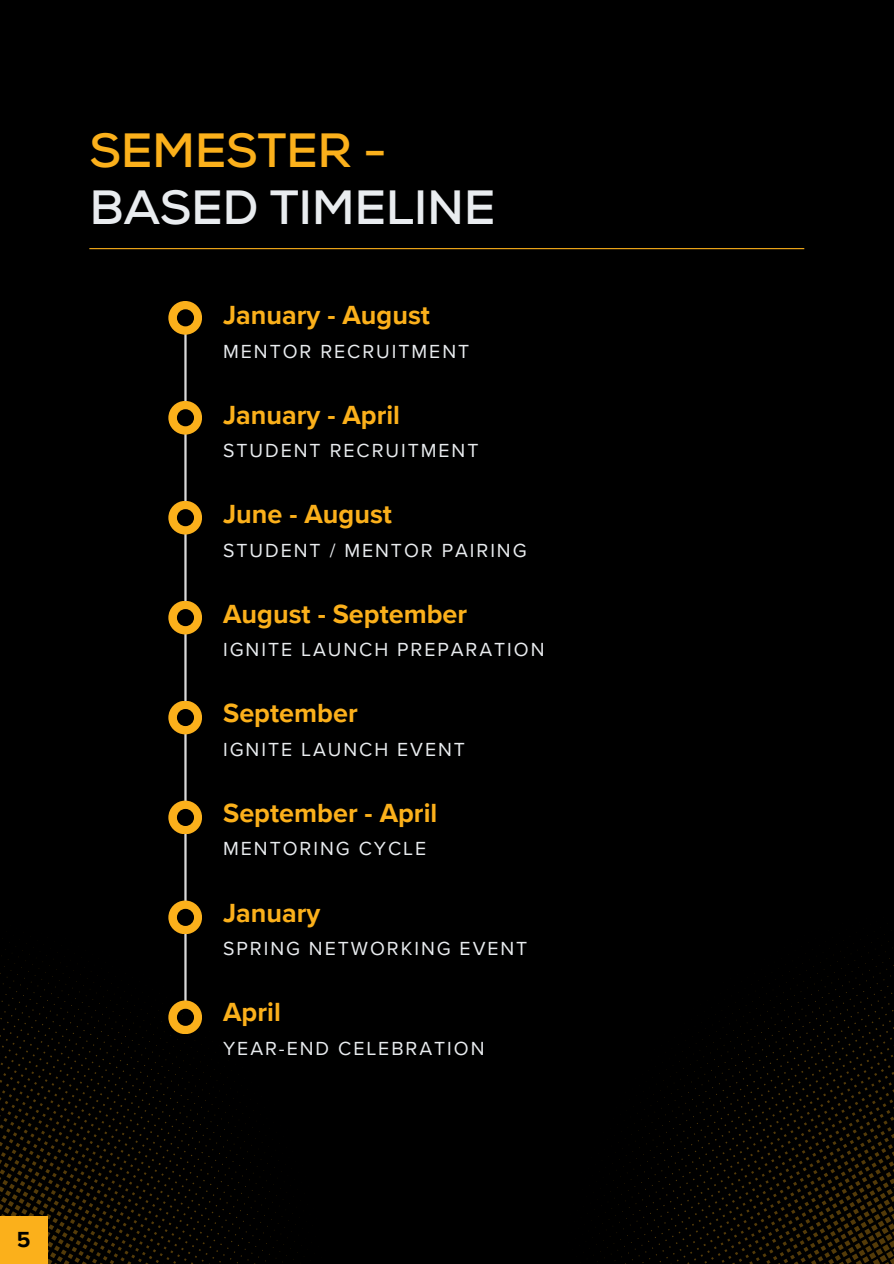
<style>
.page{position:relative;width:894px;height:1264px;background:#fff}
.page>*{position:absolute;margin:0;border:0;box-sizing:border-box;transform-origin:0 0}
.t1{font:700 48px/57.3px "Nexa";letter-spacing:-.01em;color:#e9ecef}
.t2{font:700 27px "Proxima Nova";color:#fbb01b}
.t3{font:700 22.5px "Proxima Nova";color:#000}
.t4{font:19.5px "Proxima Nova";letter-spacing:.1em;color:#e9ecef}
.s1{color:#fbb01b}
</style>
<div class="page">
<div style="left:0;top:0;width:893px;height:1263px;background:#000"></div>
<hr style="left:184px;top:319px;width:2px;height:693px;background:#d9d9d9">
<div style="left:168px;top:301px;width:34px;height:34px;background:#fbb01b;border-radius:50%"></div>
<div style="left:177px;top:309px;width:17px;height:17px;background:#000;border-radius:50%"></div>
<div style="left:168px;top:401px;width:34px;height:33px;background:#fbb01b;border-radius:50%"></div>
<div style="left:177px;top:409px;width:17px;height:17px;background:#000;border-radius:50%"></div>
<div style="left:168px;top:501px;width:34px;height:33px;background:#fbb01b;border-radius:50%"></div>
<div style="left:177px;top:509px;width:17px;height:17px;background:#000;border-radius:50%"></div>
<div style="left:168px;top:600px;width:34px;height:34px;background:#fbb01b;border-radius:50%"></div>
<div style="left:177px;top:609px;width:17px;height:17px;background:#000;border-radius:50%"></div>
<div style="left:168px;top:700px;width:34px;height:34px;background:#fbb01b;border-radius:50%"></div>
<div style="left:177px;top:709px;width:17px;height:17px;background:#000;border-radius:50%"></div>
<div style="left:168px;top:800px;width:34px;height:34px;background:#fbb01b;border-radius:50%"></div>
<div style="left:177px;top:809px;width:17px;height:17px;background:#000;border-radius:50%"></div>
<svg style="left:168px;top:900px;width:34px;height:34px"></svg>
<hr style="left:89px;top:248px;width:715px;height:1px;background:#fbb01b">
<svg style="left:596px;top:941px;width:297px;height:322px"></svg>
<svg style="left:0;top:906px;width:298px;height:357px"></svg>
<div style="left:0;top:1216px;width:47px;height:47px;background:#fbb01b"></div>
<p class="t1" style="left:89px;top:123px;width:407px"><span class="s1">SEMESTER -<br></span>BASED TIMELINE</p>
<h2 class="t2" style="left:223px;top:299px;width:208px">January - August</h2>
<h2 class="t4" style="left:223px;top:339px;width:247px">MENTOR RECRUITMENT</h2>
<p class="t2" style="left:223px;top:399px;width:178px">January - April</p>
<p class="t4" style="left:223px;top:439px;width:257px">STUDENT RECRUITMENT</p>
<h2 class="t2" style="left:223px;top:498px;width:170px">June - August</h2>
<h2 class="t4" style="left:223px;top:539px;width:305px">STUDENT / MENTOR PAIRING</h2>
<p class="t2" style="left:223px;top:598px;width:245px">August - September</p>
<p class="t4" style="left:223px;top:638px;width:323px">IGNITE LAUNCH PREPARATION</p>
<h2 class="t2" style="left:223px;top:697px;width:136px">September</h2>
<h2 class="t4" style="left:223px;top:738px;width:243px">IGNITE LAUNCH EVENT</h2>
<p class="t2" style="left:223px;top:797px;width:216px">September - April</p>
<p class="t4" style="left:223px;top:837px;width:204px">MENTORING CYCLE</p>
<h2 class="t2" style="left:223px;top:896px;width:99px">January</h2>
<h1 class="t4" style="left:223px;top:937px;width:306px">SPRING NETWORKING EVENT</h1>
<p class="t2" style="left:223px;top:996px;width:59px">April</p>
<p class="t4" style="left:223px;top:1036px;width:263px">YEAR-END CELEBRATION</p>
<p class="t3" style="left:17px;top:1225px;width:15px">5</p>
</div>
